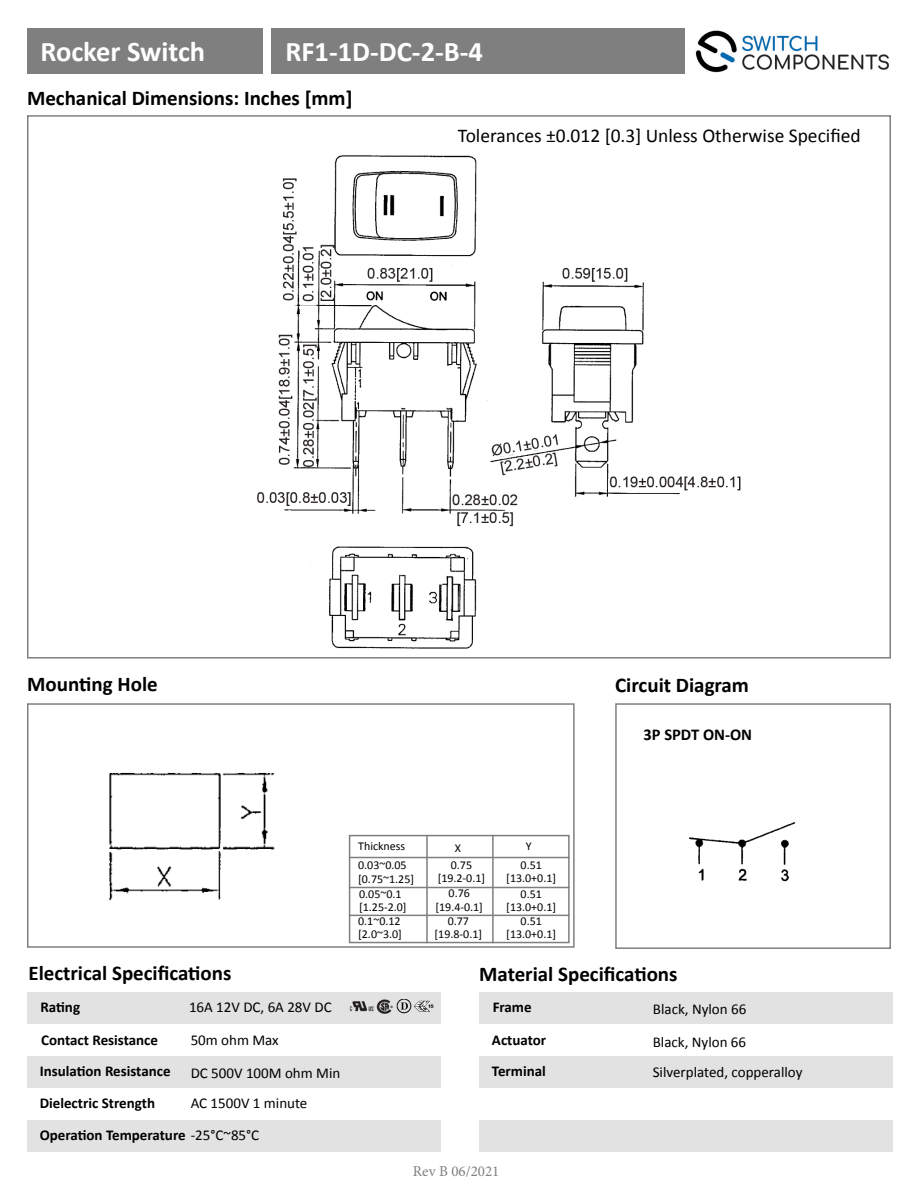
<style>
.page{position:relative;width:918px;height:1188px;background:#fff}
.page>*{position:absolute;margin:0;border:0;box-sizing:border-box;transform-origin:0 0}
.t1{font:700 28.5px "Calibri";color:#fff}
.t2{font:700 21px "Calibri";color:#000}
.t3{font:19.5px "Calibri";color:#000}
.t4{font:700 16.5px "Calibri";color:#000}
.t5{font:700 15px "Calibri";color:#000}
.t6{font:15px "Calibri";color:#000}
.t7{font:15px "Minion Pro";color:#7f7f7f}
.t8{font:12px "Calibri";color:#000}
.s1{font-weight:400}
</style>
<div class="page">
<img style="left:695px;top:30px;width:194px;height:43px">
<div style="left:27px;top:29px;width:236px;height:45px;background:#7f7f7f"></div>
<div style="left:27px;top:703px;width:548px;height:245px;border:2px solid #7f7f7f"></div>
<div style="left:615px;top:703px;width:276px;height:246px;border:2px solid #7f7f7f"></div>
<div style="left:271px;top:28px;width:414px;height:46px;background:#7f7f7f"></div>
<div style="left:27px;top:992px;width:414px;height:31px;background:#e2e2e2"></div>
<div style="left:479px;top:992px;width:414px;height:31px;background:#e2e2e2"></div>
<div style="left:27px;top:1056px;width:414px;height:32px;background:#e2e2e2"></div>
<div style="left:479px;top:1056px;width:414px;height:32px;background:#e2e2e2"></div>
<div style="left:27px;top:1120px;width:414px;height:32px;background:#e2e2e2"></div>
<div style="left:479px;top:1120px;width:414px;height:32px;background:#e2e2e2"></div>
<img style="left:349px;top:1001px;width:25px;height:11px">
<img style="left:376px;top:999px;width:36px;height:15px">
<img style="left:414px;top:1000px;width:20px;height:12px">
<hr style="left:349px;top:857px;width:221px;height:1px;background:#7f7f7f">
<hr style="left:349px;top:887px;width:221px;height:1px;background:#7f7f7f">
<hr style="left:349px;top:915px;width:221px;height:1px;background:#7f7f7f">
<hr style="left:426px;top:835px;width:2px;height:108px;background:#7f7f7f">
<hr style="left:492px;top:835px;width:2px;height:108px;background:#7f7f7f">
<div style="left:349px;top:835px;width:221px;height:108px;border:2px solid #7f7f7f"></div>
<img style="left:109px;top:772px;width:166px;height:129px">
<img style="left:689px;top:822px;width:107px;height:60px">
<img style="left:257px;top:155px;width:484px;height:494px">
<p class="t1" style="left:40px;top:31px;width:166px">Rocker Switch</p>
<p class="t1" style="left:286px;top:31px;width:199px">RF1-1D-DC-2-B-4</p>
<p class="t2" style="left:27px;top:83px;width:327px">Mechanical Dimensions: Inches [mm]</p>
<p class="t3" style="left:458px;top:124px;width:404px">Tolerances ±0.012 [0.3] Unless Otherwise Specified</p>
<p class="t2" style="left:27px;top:669px;width:132px">Mounting Hole</p>
<p class="t2" style="left:615px;top:671px;width:135px">Circuit Diagram</p>
<p class="t4" style="left:644px;top:722px;width:110px">3P SPDT ON-ON</p>
<p class="t8" style="left:358px;top:839px;width:49px">Thickness</p>
<p class="t8" style="left:455px;top:840px;width:8px">X</p>
<p class="t8" style="left:526px;top:839px;width:7px">Y</p>
<p class="t8" style="left:451px;top:858px;width:23px">0.75</p>
<p class="t8" style="left:438px;top:871px;width:49px">[19.2-0.1]</p>
<p class="t8" style="left:358px;top:914px;width:44px">0.1~0.12</p>
<p class="t8" style="left:358px;top:927px;width:45px">[2.0~3.0]</p>
<p class="t8" style="left:521px;top:858px;width:23px">0.51</p>
<p class="t8" style="left:506px;top:871px;width:51px">[13.0+0.1]</p>
<p class="t8" style="left:521px;top:886px;width:23px">0.51</p>
<p class="t8" style="left:506px;top:900px;width:51px">[13.0+0.1]</p>
<p class="t8" style="left:521px;top:913px;width:23px">0.51</p>
<p class="t8" style="left:506px;top:927px;width:51px">[13.0+0.1]</p>
<p class="t8" style="left:358px;top:858px;width:50px">0.03~0.05</p>
<p class="t8" style="left:358px;top:871px;width:57px">[0.75~1.25]</p>
<p class="t8" style="left:359px;top:886px;width:44px">0.05~0.1</p>
<p class="t8" style="left:359px;top:900px;width:49px">[1.25-2.0]</p>
<p class="t8" style="left:449px;top:886px;width:23px">0.76</p>
<p class="t8" style="left:435px;top:900px;width:49px">[19.4-0.1]</p>
<p class="t8" style="left:448px;top:914px;width:23px">0.77</p>
<p class="t8" style="left:435px;top:927px;width:49px">[19.8-0.1]</p>
<p class="t2" style="left:28px;top:958px;width:205px">Electrical Specifications</p>
<p class="t2" style="left:479px;top:959px;width:200px">Material Specifications</p>
<p class="t5" style="left:40px;top:996px;width:41px">Rating</p>
<p class="t5" style="left:493px;top:996px;width:41px">Frame</p>
<p class="t5" style="left:41px;top:1029px;width:118px">Contact Resistance</p>
<p class="t5" style="left:492px;top:1029px;width:56px">Actuator</p>
<p class="t5" style="left:492px;top:1061px;width:56px">Terminal</p>
<p class="t6" style="left:189px;top:998px;width:144px">16A 12V DC, 6A 28V DC</p>
<p class="t6" style="left:653px;top:1000px;width:95px">Black, Nylon 66</p>
<p class="t6" style="left:191px;top:1031px;width:90px">50m ohm Max</p>
<p class="t6" style="left:653px;top:1033px;width:95px">Black, Nylon 66</p>
<p class="t6" style="left:653px;top:1062px;width:151px">Silverplated, copperalloy</p>
<p class="t6" style="left:191px;top:1094px;width:118px">AC 1500V 1 minute</p>
<p class="t5" style="left:40px;top:1061px;width:132px">Insulation Resistance</p>
<p class="t5" style="left:40px;top:1093px;width:117px">Dielectric Strength</p>
<p class="t5" style="left:40px;top:1125px;width:221px">Operation Temperature <span class="s1">-25°C~85°C</span></p>
<p class="t6" style="left:191px;top:1064px;width:151px">DC 500V 100M ohm Min</p>
<p class="t7" style="left:413px;top:1162px;width:88px">Rev B 06/2021</p>
</div>
